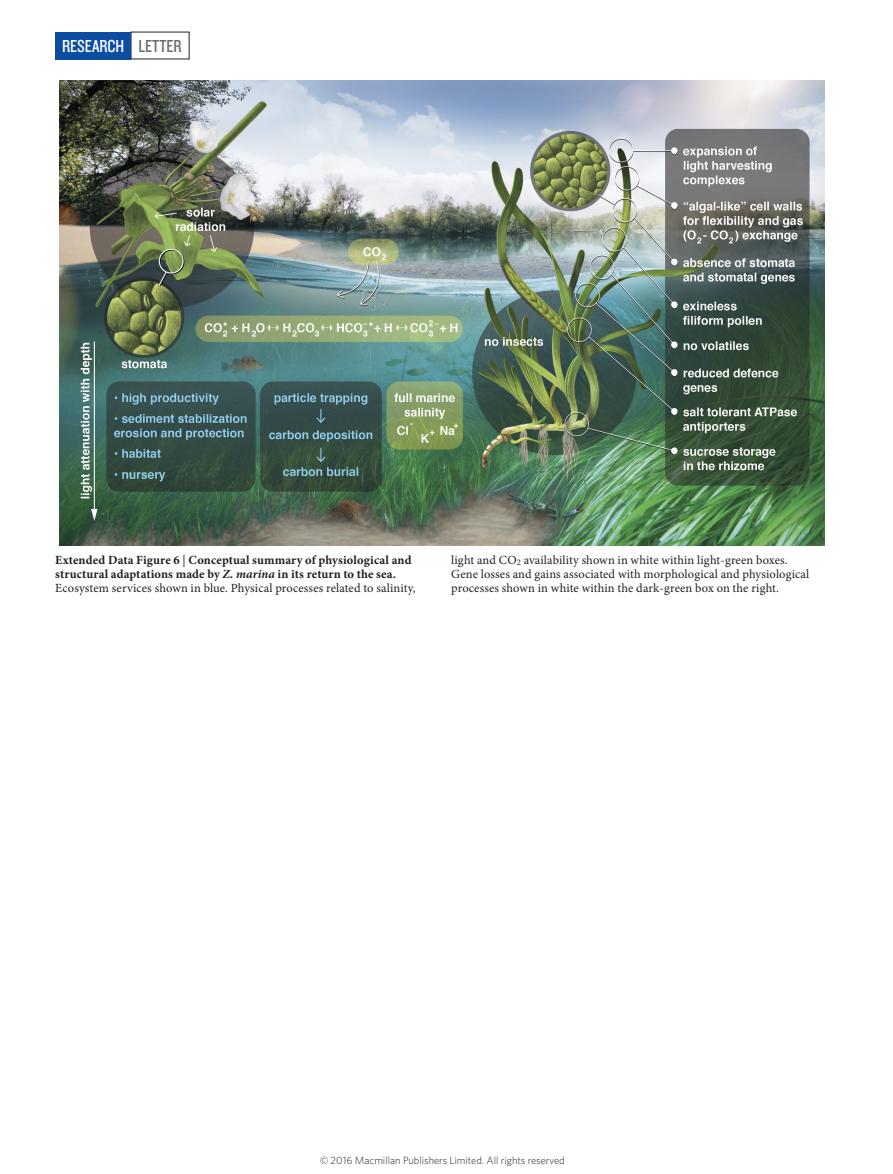
<style>
.page{position:relative;width:893px;height:1174px;background:#fff}
.page>*{position:absolute;margin:0;border:0;box-sizing:border-box;transform-origin:0 0}
.t1{font:18px "Knockout 29 Junior Ltweight";color:#fff}
.t2{font:700 12.45px/14.2px "Minion Pro";letter-spacing:.01em;color:#231f20}
.t3{font:12.45px/14.2px "Minion Pro";letter-spacing:.01em;color:#231f20}
.t4{font:300 10.5px "Whitney";color:#231f20}
.s1{color:#6c6d70}
.s2{font-weight:400}
.s3{font-style:italic}
</style>
<div class="page">
<div style="left:55px;top:32px;width:76px;height:27px;background:#0d4da1"></div>
<img style="left:60px;top:81px;width:765px;height:465px">
<h1 class="t1" style="left:62px;top:34px;width:121px">RESEARCH <span class="s1">LETTER</span></h1>
<p class="t2" style="left:55px;top:552px;width:362px">Extended Data Figure 6 <span class="s2">|</span> Conceptual summary of physiological and structural adaptations made by <span class="s3">Z. marina</span> in its return to the sea.<br><span class="s2">Ecosystem services shown in blue. Physical processes related to salinity,</span></p>
<p class="t3" style="left:451px;top:552px;width:360px">light and CO<sub>2</sub> availability shown in white within light-green boxes.<br>Gene losses and gains associated with morphological and physiological processes shown in white within the dark-green box on the right.</p>
<p class="t4" style="left:320px;top:1153px;width:247px">© 2016 Macmillan Publishers Limited. All rights reserved</p>
</div>
